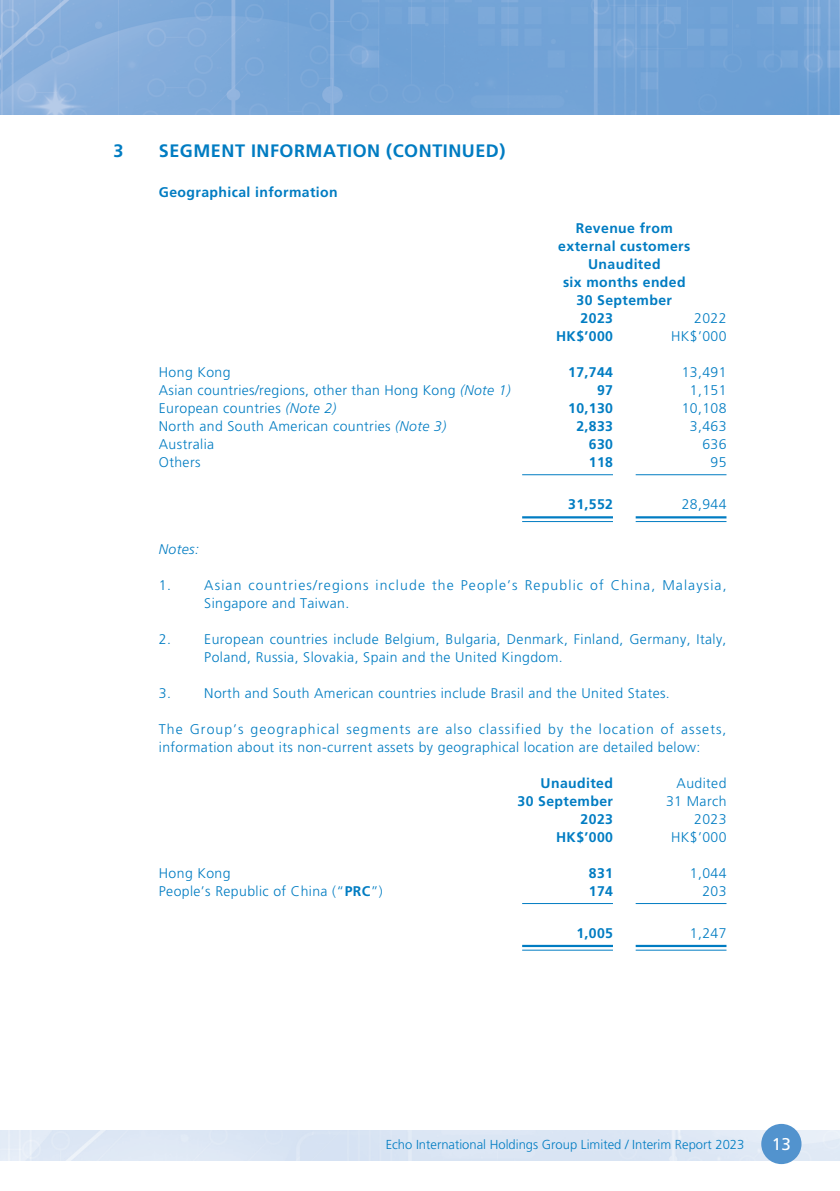
<style>
.page{position:relative;width:840px;height:1191px;background:#fff}
.page>*{position:absolute;margin:0;border:0;box-sizing:border-box;transform-origin:0 0}
._07_NH1{font:700 18px "Frutiger LT Std";letter-spacing:.03em;color:#007cc2}
.t1{font:17px "Frutiger LT Std";color:#fff}
._06_Notes{font:300 14px/18px "Frutiger LT Std";letter-spacing:.03em;color:#007cc2}
._51_N_Table_txt{font:300 14px "Frutiger LT Std";letter-spacing:.03em;color:#007cc2}
._51_N_Table_txt-2{font:700 14px "Frutiger LT Std";letter-spacing:.03em;color:#007cc2}
._06_Notes-2{font:300 14px/18px "Frutiger LT Std";letter-spacing:.08em;color:#007cc2}
._08_NH2{font:700 14px "Frutiger LT Std";letter-spacing:.03em;color:#007cc2}
._06_Notes-3{font:italic 300 14px "Frutiger LT Std";letter-spacing:.03em;color:#007cc2}
.t2{font:300 13px "Frutiger LT Std";color:#007cc2}
.s1{font-style:italic}
.s2{font-weight:700}
</style>
<div class="page">
<div style="left:0;top:1130px;width:839px;height:30px;background:#dce6f4"></div>
<img style="left:0;top:0;width:839px;height:114px">
<div style="left:760px;top:1123px;width:41px;height:41px;background:#5293ce;border-radius:50%"></div>
<hr style="left:522px;top:474px;width:90px;height:1px;background:#007cc2">
<hr style="left:635px;top:474px;width:91px;height:1px;background:#007cc2">
<hr style="left:522px;top:516px;width:90px;height:2px;background:#007cc2">
<hr style="left:522px;top:521px;width:90px;height:1px;background:#007cc2">
<hr style="left:635px;top:516px;width:91px;height:2px;background:#007cc2">
<hr style="left:635px;top:521px;width:91px;height:1px;background:#007cc2">
<hr style="left:522px;top:903px;width:90px;height:1px;background:#007cc2">
<hr style="left:635px;top:903px;width:91px;height:1px;background:#007cc2">
<hr style="left:522px;top:944px;width:90px;height:3px;background:#007cc2">
<hr style="left:522px;top:949px;width:90px;height:1px;background:#007cc2">
<hr style="left:635px;top:944px;width:91px;height:3px;background:#007cc2">
<hr style="left:635px;top:949px;width:91px;height:1px;background:#007cc2">
<p class="_07_NH1" style="left:113px;top:140px;width:12px">3</p>
<p class="_07_NH1" style="left:159px;top:140px;width:348px">SEGMENT INFORMATION (CONTINUED)</p>
<p class="_08_NH2" style="left:159px;top:184px;width:180px">Geographical information</p>
<p class="_51_N_Table_txt-2" style="left:575px;top:220px;width:98px">Revenue from</p>
<p class="_51_N_Table_txt-2" style="left:558px;top:238px;width:133px">external customers</p>
<p class="_51_N_Table_txt-2" style="left:587px;top:256px;width:74px">Unaudited</p>
<p class="_51_N_Table_txt-2" style="left:562px;top:274px;width:124px">six months ended</p>
<p class="_51_N_Table_txt-2" style="left:576px;top:292px;width:97px">30 September</p>
<p class="_51_N_Table_txt-2" style="left:580px;top:310px;width:34px">2023</p>
<p class="_51_N_Table_txt" style="left:693px;top:310px;width:34px">2022</p>
<p class="_51_N_Table_txt-2" style="left:555px;top:328px;width:58px">HK$’000</p>
<p class="_51_N_Table_txt" style="left:670px;top:328px;width:57px">HK$’000</p>
<p class="_51_N_Table_txt" style="left:159px;top:364px;width:73px">Hong Kong</p>
<p class="_51_N_Table_txt-2" style="left:568px;top:364px;width:46px">17,744</p>
<p class="_51_N_Table_txt" style="left:681px;top:364px;width:46px">13,491</p>
<p class="_51_N_Table_txt" style="left:159px;top:382px;width:353px">Asian countries/regions, other than Hong Kong <span class="s1">(Note 1)</span></p>
<p class="_51_N_Table_txt-2" style="left:596px;top:382px;width:17px">97</p>
<p class="_51_N_Table_txt" style="left:689px;top:382px;width:38px">1,151</p>
<p class="_51_N_Table_txt" style="left:159px;top:400px;width:179px">European countries <span class="s1">(Note 2)</span></p>
<p class="_51_N_Table_txt-2" style="left:568px;top:400px;width:46px">10,130</p>
<p class="_51_N_Table_txt" style="left:681px;top:400px;width:46px">10,108</p>
<p class="_51_N_Table_txt" style="left:159px;top:418px;width:289px">North and South American countries <span class="s1">(Note 3)</span></p>
<p class="_51_N_Table_txt-2" style="left:576px;top:418px;width:38px">2,833</p>
<p class="_51_N_Table_txt" style="left:689px;top:418px;width:38px">3,463</p>
<p class="_51_N_Table_txt" style="left:159px;top:436px;width:57px">Australia</p>
<p class="_51_N_Table_txt-2" style="left:588px;top:436px;width:26px">630</p>
<p class="_51_N_Table_txt" style="left:702px;top:436px;width:26px">636</p>
<p class="_51_N_Table_txt" style="left:159px;top:454px;width:43px">Others</p>
<p class="_51_N_Table_txt-2" style="left:588px;top:454px;width:26px">118</p>
<p class="_51_N_Table_txt" style="left:710px;top:454px;width:17px">95</p>
<p class="_51_N_Table_txt-2" style="left:568px;top:496px;width:46px">31,552</p>
<p class="_51_N_Table_txt" style="left:681px;top:496px;width:46px">28,944</p>
<p class="_06_Notes-3" style="left:159px;top:540px;width:42px">Notes:</p>
<p class="_06_Notes-2" style="left:204px;top:576px;width:523px;text-indent:-45px">1. Asian countries/regions include the People’s Republic of China, Malaysia,<br>Singapore and Taiwan.</p>
<p class="_06_Notes" style="left:204px;top:630px;width:523px;text-indent:-45px">2. European countries include Belgium, Bulgaria, Denmark, Finland, Germany, Italy,<br>Poland, Russia, Slovakia, Spain and the United Kingdom.</p>
<p class="_06_Notes" style="left:159px;top:684px;width:512px">3. North and South American countries include Brasil and the United States.</p>
<p class="_06_Notes" style="left:159px;top:720px;width:568px">The Group’s geographical segments are also classified by the location of assets, information about its non-current assets by geographical location are detailed below:</p>
<p class="_51_N_Table_txt-2" style="left:540px;top:774px;width:74px">Unaudited</p>
<p class="_51_N_Table_txt" style="left:676px;top:775px;width:51px">Audited</p>
<p class="_51_N_Table_txt-2" style="left:517px;top:792px;width:97px">30 September</p>
<p class="_51_N_Table_txt" style="left:665px;top:793px;width:62px">31 March</p>
<p class="_51_N_Table_txt-2" style="left:580px;top:810px;width:34px">2023</p>
<p class="_51_N_Table_txt" style="left:693px;top:811px;width:34px">2023</p>
<p class="_51_N_Table_txt-2" style="left:555px;top:828px;width:58px">HK$’000</p>
<p class="_51_N_Table_txt" style="left:670px;top:829px;width:57px">HK$’000</p>
<p class="_51_N_Table_txt" style="left:159px;top:865px;width:73px">Hong Kong</p>
<p class="_51_N_Table_txt-2" style="left:588px;top:864px;width:26px">831</p>
<p class="_51_N_Table_txt" style="left:689px;top:865px;width:38px">1,044</p>
<p class="_51_N_Table_txt" style="left:159px;top:883px;width:225px">People’s Republic of China (“<span class="s2">PRC</span>”)</p>
<p class="_51_N_Table_txt-2" style="left:588px;top:882px;width:26px">174</p>
<p class="_51_N_Table_txt" style="left:702px;top:883px;width:26px">203</p>
<p class="_51_N_Table_txt-2" style="left:576px;top:924px;width:38px">1,005</p>
<p class="_51_N_Table_txt" style="left:689px;top:925px;width:38px">1,247</p>
<p class="t2" style="left:385px;top:1137px;width:360px">Echo International Holdings Group Limited / Interim Report 2023</p>
<p class="t1" style="left:771px;top:1134px;width:20px">13</p>
</div>
